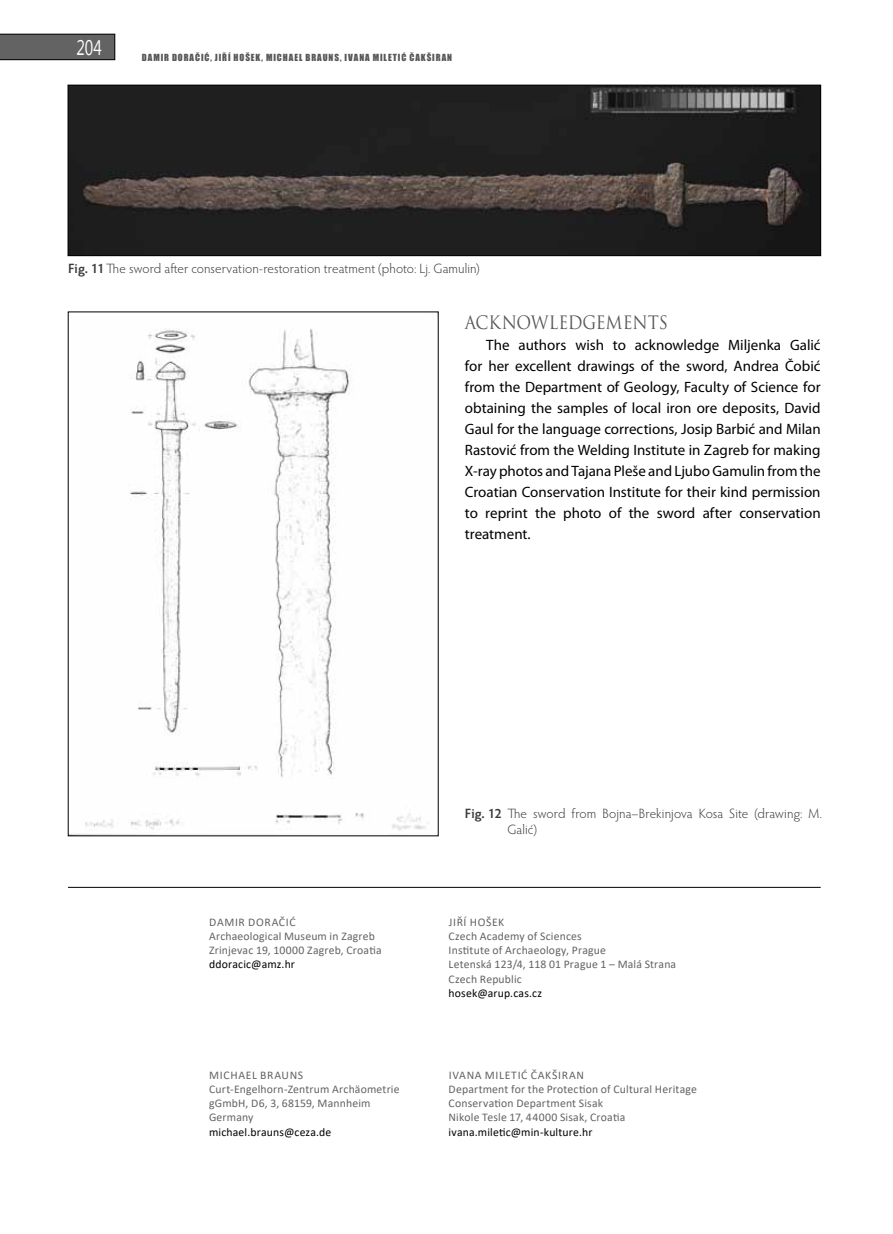
<style>
.page{position:relative;width:893px;height:1234px;background:#fff}
.page>*{position:absolute;margin:0;border:0;box-sizing:border-box;transform-origin:0 0}
.t1{font:21px "Microsoft New Tai Lue";color:#fff;scale:.75 1}
.t2{font:18px "Trajan Pro";color:#575756;scale:.9 1}
.t3{font:15px/21px "Myriad Pro";color:#000;text-align:justify}
.t4{font:300 13.5px/16.5px "Hypatia Sans Pro";letter-spacing:.01em;color:#3c3c3b}
.t5{font:11.7px/14.1px "Calibri";letter-spacing:.015em;color:#646363}
.t6{font:9px "Impact";letter-spacing:.105em;color:#575756}
.s1{font-weight:600}
.s2{color:#000}
</style>
<div class="page">
<svg style="left:0;top:34px;width:115px;height:26px;background:#5d5c5c"></svg>
<img style="left:70px;top:87px;width:749px;height:167px">
<div style="left:68px;top:85px;width:753px;height:171px;border:1px solid #000"></div>
<img style="left:85px;top:328px;width:344px;height:503px">
<hr style="left:68px;top:886px;width:753px;height:1px;background:#000">
<p class="t1" style="left:76px;top:35px;width:35px">204</p>
<p class="t6" style="left:142px;top:50px;width:312px">DAMIR DORAČIĆ, JIŘÍ HOŠEK, MICHAEL BRAUNS, IVANA MILETIĆ ČAKŠIRAN</p>
<p class="t4" style="left:68px;top:260px;width:413px"><span class="s1">Fig. 11</span>The sword after conservation-restoration treatment (photo: Lj. Gamulin)</p>
<p class="t2" style="left:465px;top:310px;width:27px">ACKNOWLEDGEMENTS</p>
<p class="t3" style="left:465px;top:334px;width:357px;text-indent:21px">The authors wish to acknowledge Miljenka Galić for her excellent drawings of the sword, Andrea Čobić from the Department of Geology, Faculty of Science for obtaining the samples of local iron ore deposits, David Gaul for the language corrections, Josip Barbić and Milan Rastović from the Welding Institute in Zagreb for making X-ray photos and Tajana Pleše and Ljubo Gamulin from the Croatian Conservation Institute for their kind permission to reprint the photo of the sword after conservation treatment.</p>
<p class="t4" style="left:507px;top:804px;width:316px;text-indent:-43px"><span class="s1">Fig. 12</span> The sword from Bojna–Brekinjova Kosa Site (drawing: M.<br>Galić)</p>
<p class="t5" style="left:209px;top:914px;width:174px">Damir Doračić<br>Archaeological M useum in Zagreb<br>Zrinjevac 19, 10000 Zagreb, Croatia <span class="s2">ddoracic@amz.hr</span></p>
<p class="t5" style="left:449px;top:914px;width:229px">Jiří Hošek<br>Czech Academy of Sciences<br>I nstitute of Archaeology, Prague<br>Letenská 123/4, 118 01 Prague 1 – Malá Strana<br>Czech Republic<br><span class="s2">hosek@arup.cas.cz</span></p>
<p class="t5" style="left:209px;top:1067px;width:192px">M ichael Brauns<br>Curt-Engelhorn-Zentrum Archäometrie gGmbH, D6, 3, 68159, Mannheim<br>Germany<br><span class="s2">michael.brauns@ceza.de</span></p>
<p class="t5" style="left:449px;top:1067px;width:250px">Ivana M iletić Čakširan<br>Department for the Protection of Cultural Heritage Conservation Department Sisak<br>N ikole Tesle 17, 44000 Sisak, Croatia <span class="s2">ivana.miletic@min-kulture.hr</span></p>
</div>
